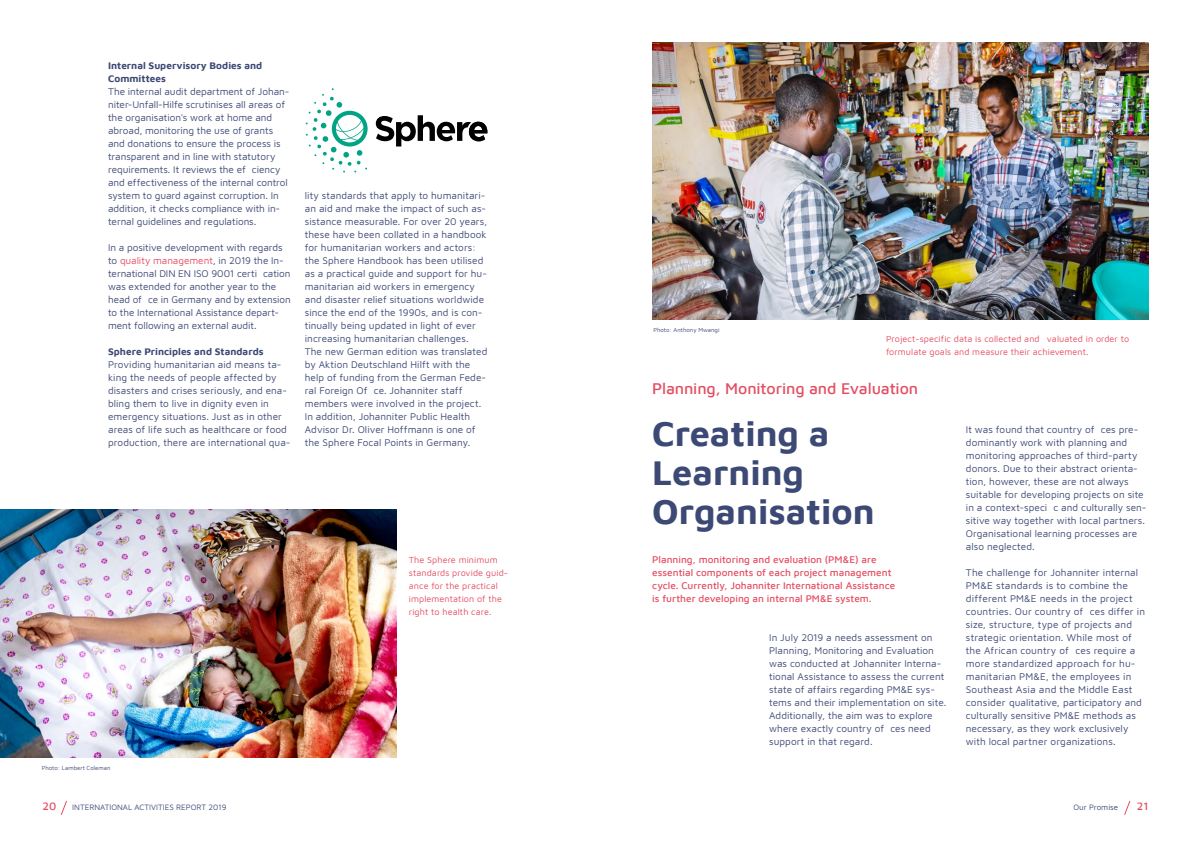
<style>
.page{position:relative;width:1191px;height:842px;background:#fff}
.page>*{position:absolute;margin:0;border:0;box-sizing:border-box;transform-origin:0 0}
.t1{font:700 36px/39px "Maven Pro";color:#3d4975}
.t2{font:500 16px "Maven Pro";letter-spacing:-.01em;color:#e44d61}
.t3{font:500 11px "Maven Pro";color:#e44d61}
.t4{font:10px/13px "Maven Pro";letter-spacing:.005em;color:#3d4975}
.t5{font:500 10px/13px "Maven Pro";letter-spacing:.005em;color:#e44d61}
.t6{font:700 10px/13px "Maven Pro";color:#3d4975}
.t7{font:9px/13px "Maven Pro";letter-spacing:.01em;color:#e44d61}
.t8{font:8px "Maven Pro";color:#3d4975}
.t9{font:6px "Maven Pro";color:#3d4975}
.s1{color:#e44d61}
</style>
<div class="page">
<svg style="left:61px;top:800px;width:6px;height:15px"></svg>
<svg style="left:1124px;top:801px;width:6px;height:14px"></svg>
<svg style="left:306px;top:88px;width:61px;height:85px"></svg>
<svg style="left:376px;top:115px;width:111px;height:31px"></svg>
<img style="left:0;top:510px;width:396px;height:247px">
<img style="left:652px;top:43px;width:496px;height:276px">
<p class="t6" style="left:108px;top:58px;width:156px">Internal Supervisory Bodies and<br>Committees</p>
<p class="t4" style="left:108px;top:84px;width:183px">The internal audit department of Johan&shy;niter-Unfall-Hilfe scrutinises all areas of the organisation's work at home and abroad, monitoring the use of grants and donations to ensure the process is transparent and in line with statutory requirements. It reviews the ef ciency and effectiveness of the internal control system to guard against corruption. In addition, it checks compliance with in&shy;ternal guidelines and regulations.</p>
<p class="t4" style="left:108px;top:240px;width:184px">In a positive development with regards to <span class="s1">quality management</span>, in 2019 the In&shy;ternational DIN EN ISO 9001 certi cation was extended for another year to the head of ce in Germany and by extension to the International Assistance depart&shy;ment following an external audit.</p>
<p class="t6" style="left:108px;top:344px;width:157px">Sphere Principles and Standards</p>
<p class="t4" style="left:108px;top:357px;width:184px">Providing humanitarian aid means ta&shy;king the needs of people affected by disasters and crises seriously, and ena&shy;bling them to live in dignity even in emergency situations. Just as in other areas of life such as healthcare or food production, there are international qua-</p>
<p class="t4" style="left:305px;top:188px;width:184px">lity standards that apply to humanitari&shy;an aid and make the impact of such as&shy;sistance measurable. For over 20 years, these have been collated in a handbook for humanitarian workers and actors: the Sphere Handbook has been utilised as a practical guide and support for hu&shy;manitarian aid workers in emergency and disaster relief situations worldwide since the end of the 1990s, and is con&shy;tinually being updated in light of ever increasing humanitarian challenges.<br>The new German edition was translated by Aktion Deutschland Hilft with the help of funding from the German Fede&shy;ral Foreign Of ce. Johanniter staff members were involved in the project.<br>In addition, Johanniter Public Health Advisor Dr. Oliver Hoffmann is one of the Sphere Focal Points in Germany.</p>
<p class="t7" style="left:409px;top:552px;width:101px">The Sphere minimum standards provide guid&shy;ance for the practical implementation of the right to health care.</p>
<p class="t9" style="left:42px;top:764px;width:70px">Photo: Lambert Coleman</p>
<p class="t9" style="left:653px;top:326px;width:68px">Photo: Anthony Mwangi</p>
<p class="t7" style="left:886px;top:331px;width:245px">Project-specific data is collected and valuated in order to formulate goals and measure their achievement.</p>
<h2 class="t2" style="left:652px;top:377px;width:267px">Planning, Monitoring and Evaluation</h2>
<h1 class="t1" style="left:652px;top:411px;width:224px">Creating a<br>Learning<br>Organisation</h1>
<p class="t5" style="left:652px;top:552px;width:244px">Planning, monitoring and evaluation (PM&amp;E) are essential components of each project management cycle. Currently, Johanniter International Assistance is further developing an internal PM&amp;E system.</p>
<p class="t4" style="left:769px;top:630px;width:179px">In July 2019 a needs assessment on Planning, Monitoring and Evaluation was conducted at Johanniter Interna&shy;tional Assistance to assess the current state of affairs regarding PM&amp;E sys&shy;tems and their implementation on site.<br>Additionally, the aim was to explore where exactly country of ces need support in that regard.</p>
<p class="t4" style="left:966px;top:422px;width:182px">It was found that country of ces pre&shy;dominantly work with planning and monitoring approaches of third-party donors. Due to their abstract orienta&shy;tion, however, these are not always suitable for developing projects on site in a context-speci c and culturally sen&shy;sitive way together with local partners.<br>Organisational learning processes are also neglected.</p>
<p class="t4" style="left:966px;top:565px;width:181px">The challenge for Johanniter internal PM&amp;E standards is to combine the different PM&amp;E needs in the project countries. Our country of ces differ in size, structure, type of projects and strategic orientation. While most of the African country of ces require a more standardized approach for hu&shy;manitarian PM&amp;E, the employees in Southeast Asia and the Middle East consider qualitative, participatory and culturally sensitive PM&amp;E methods as necessary, as they work exclusively with local partner organizations.</p>
<p class="t3" style="left:43px;top:798px;width:15px">20</p>
<p class="t8" style="left:72px;top:801px;width:156px">INTERNATIONAL ACTIVITIES REPORT 2019</p>
<p class="t3" style="left:1136px;top:798px;width:13px">21</p>
<p class="t8" style="left:1073px;top:801px;width:46px">Our Promise</p>
</div>
